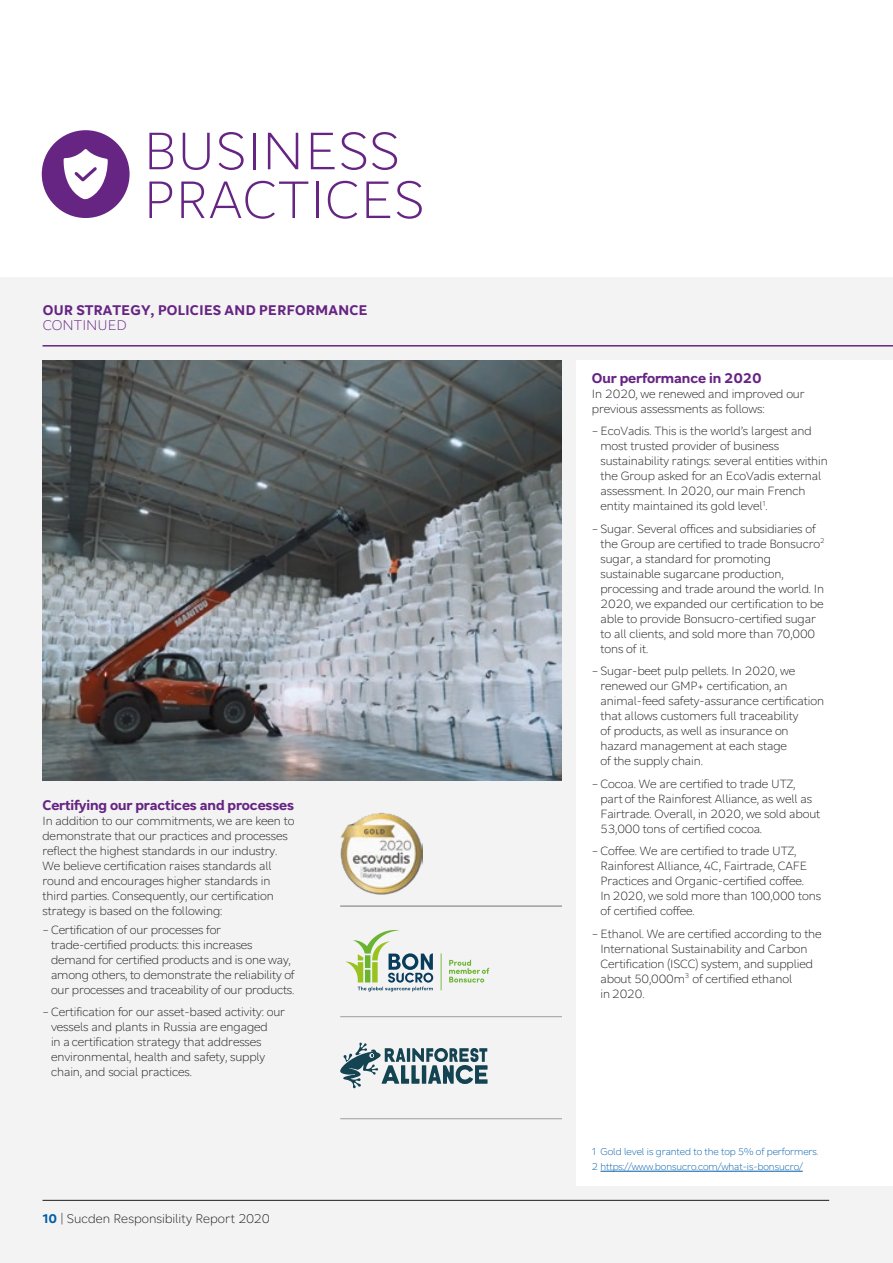
<style>
.page{position:relative;width:893px;height:1263px;background:#fff}
.page>*{position:absolute;margin:0;border:0;box-sizing:border-box;transform-origin:0 0}
.t1{font:300 56.25px/48.8px "Sucden Sans";letter-spacing:.01em;color:#662483}
.t2{font:700 15px "Sucden Sans";letter-spacing:-.01em;color:#662483}
.t3{font:300 15px "Sucden Sans";color:#662483}
.t4{font:300 13.5px "Sucden Sans";color:#1d1d1b}
.t5{font:300 12.75px/15px "Sucden Sans";letter-spacing:-.01em;color:#1d1d1b}
.t6{font:300 10.5px/15px "Sucden Sans";letter-spacing:-.01em;color:#005da9}
.s1{font-weight:700;color:#005da9}
</style>
<div class="page">
<div style="left:0;top:278px;width:893px;height:985px;background:#f3f3f3"></div>
<div style="left:577px;top:360px;width:316px;height:826px;background:#fff"></div>
<img style="left:43px;top:360px;width:519px;height:421px">
<img style="left:340px;top:812px;width:83px;height:83px">
<svg style="left:345px;top:930px;width:88px;height:61px"></svg>
<svg style="left:441px;top:953px;width:1px;height:37px"></svg>
<svg style="left:449px;top:960px;width:40px;height:22px"></svg>
<svg style="left:340px;top:1043px;width:148px;height:45px"></svg>
<hr style="left:892px;top:0;width:1px;height:278px;background:#1d1d1b">
<div style="left:42px;top:130px;width:88px;height:88px;background:#662483;border-radius:50%"></div>
<svg style="left:64px;top:149px;width:44px;height:51px"></svg>
<hr style="left:600px;top:1171px;width:203px;height:1px;background:#005da9">
<hr style="left:43px;top:345px;width:850px;height:2px;background:#662483">
<hr style="left:340px;top:906px;width:222px;height:1px;background:#9d9d9d">
<hr style="left:340px;top:1016px;width:222px;height:1px;background:#9d9d9d">
<hr style="left:340px;top:1118px;width:222px;height:1px;background:#9d9d9d">
<hr style="left:43px;top:1200px;width:786px;height:1px;background:#1d1d1b">
<h1 class="t1" style="left:143px;top:122px;width:282px">BUSINESS<br>PRACTICES</h1>
<p class="t2" style="left:43px;top:299px;width:326px">OUR STRATEGY, POLICIES AND PERFORMANCE</p>
<p class="t3" style="left:43px;top:314px;width:86px">CONTINUED</p>
<p class="t2" style="left:43px;top:794px;width:253px">Certifying our practices and processes</p>
<p class="t5" style="left:43px;top:812px;width:254px">In addition to our commitments, we are keen to demonstrate that our practices and processes reflect the highest standards in our industry.<br>We believe certification raises standards all round and encourages higher standards in third parties. Consequently, our certification strategy is based on the following:</p>
<p class="t5" style="left:51px;top:921px;width:245px;text-indent:-9px">– Certification of our processes for trade-certified products: this increases demand for certified products and is one way, among others, to demonstrate the reliability of our processes and traceability of our products.</p>
<p class="t5" style="left:51px;top:1003px;width:236px;text-indent:-9px">– Certification for our asset-based activity: our vessels and plants in Russia are engaged<br>in a certification strategy that addresses environmental, health and safety, supply chain, and social practices.</p>
<p class="t4" style="left:43px;top:1208px;width:229px"><span class="s1">10</span> | Sucden Responsibility Report 2020</p>
<p class="t2" style="left:592px;top:367px;width:171px">Our performance in 2020</p>
<p class="t5" style="left:592px;top:385px;width:214px">In 2020, we renewed and improved our previous assessments as follows:</p>
<p class="t5" style="left:600px;top:422px;width:229px;text-indent:-9px">– EcoVadis. This is the world’s largest and most trusted provider of business sustainability ratings: several entities within the Group asked for an EcoVadis external assessment. In 2020, our main French entity maintained its gold level<sup>1</sup>.</p>
<p class="t5" style="left:600px;top:520px;width:226px;text-indent:-9px">– Sugar. Several offices and subsidiaries of the Group are certified to trade Bonsucro<sup>2 </sup>sugar, a standard for promoting sustainable sugarcane production, processing and trade around the world. In 2020, we expanded our certification to be able to provide Bonsucro-certified sugar to all clients, and sold more than 70,000 tons of it.</p>
<p class="t5" style="left:600px;top:662px;width:225px;text-indent:-9px">– Sugar-beet pulp pellets. In 2020, we renewed our GMP+ certification, an animal-feed safety-assurance certification that allows customers full traceability<br>of products, as well as insurance on hazard management at each stage<br>of the supply chain.</p>
<p class="t5" style="left:600px;top:775px;width:221px;text-indent:-9px">– Cocoa. We are certified to trade UTZ, part of the Rainforest Alliance, as well as Fairtrade. Overall, in 2020, we sold about 53,000 tons of certified cocoa.</p>
<p class="t5" style="left:600px;top:842px;width:222px;text-indent:-9px">– Coffee. We are certified to trade UTZ, Rainforest Alliance, 4C, Fairtrade, CAFE Practices and Organic-certified coffee.<br>In 2020, we sold more than 100,000 tons of certified coffee.</p>
<p class="t5" style="left:600px;top:925px;width:223px;text-indent:-8px">– Ethanol. We are certified according to the International Sustainability and Carbon Certification (ISCC) system, and supplied about 50,000m<sup>3</sup> of certified ethanol<br>in 2020.</p>
<p class="t6" style="left:592px;top:1143px;width:228px">1 Gold level is granted to the top 5% of performers.<br>2 https://www.bonsucro.com/what-is-bonsucro/</p>
</div>
